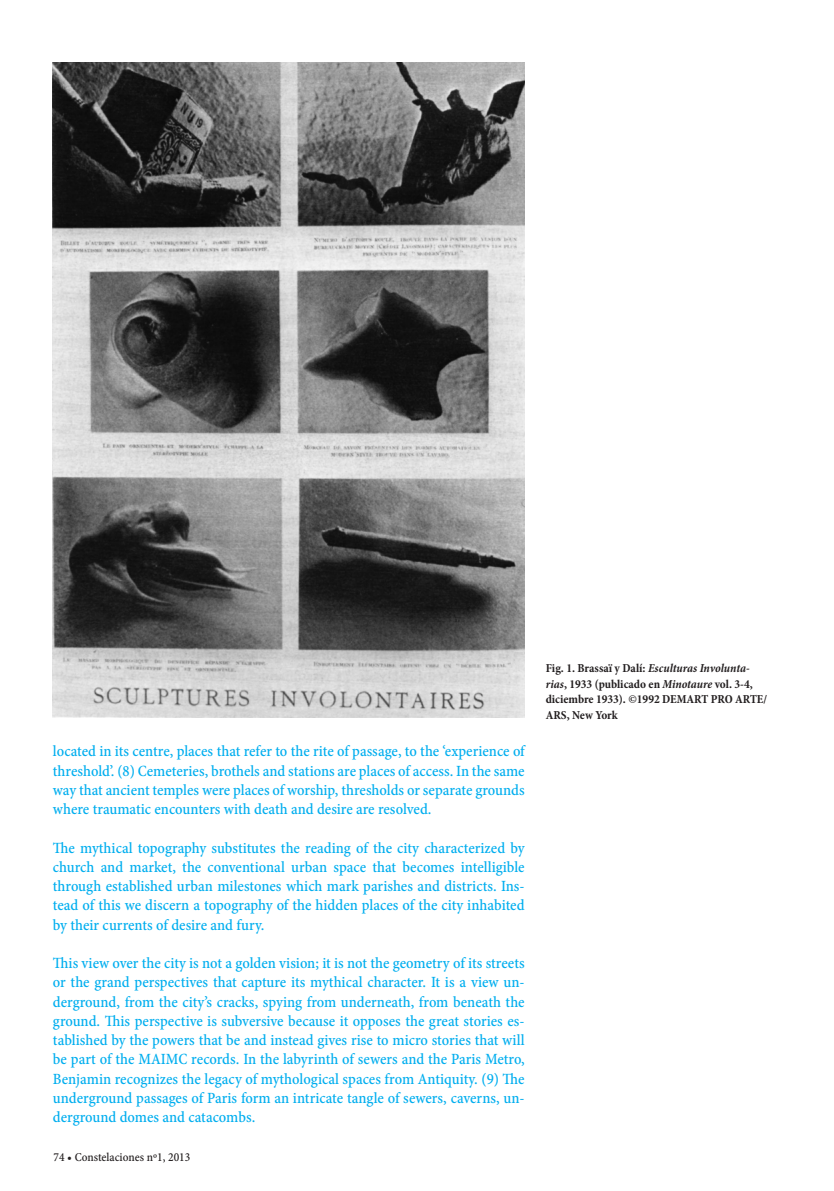
<style>
.page{position:relative;width:834px;height:1191px;background:#fff}
.page>*{position:absolute;margin:0;border:0;box-sizing:border-box;transform-origin:0 0}
.TEXTO_GENERAL_INGLÉS{font:15.75px/19.2px "Minion Pro Medium Cn Capt";color:#00aeef;text-align:justify}
.PIES_FOTO{font:700 condensed 12.25px/15.8px "Minion Pro";color:#231f20}
.t1{font:12.25px "Minion Pro Medium Cn Capt";color:#231f20}
.s1{font-style:italic}
</style>
<div class="page">
<img style="left:53px;top:63px;width:471px;height:655px">
<p class="TEXTO_GENERAL_INGLÉS" style="left:53px;top:741px;width:473px">located in its centre, places that refer to the rite of passage, to the ‘experience of threshold’. (8) Cemeteries, brothels and stations are places of access. In the same way that ancient temples were places of worship, thresholds or separate grounds where traumatic encounters with death and desire are resolved.</p>
<p class="TEXTO_GENERAL_INGLÉS" style="left:53px;top:838px;width:473px">The mythical topography substitutes the reading of the city characterized by church and market, the conventional urban space that becomes intelligible through established urban milestones which mark parishes and districts. Ins&shy;tead of this we discern a topography of the hidden places of the city inhabited by their currents of desire and fury.</p>
<p class="TEXTO_GENERAL_INGLÉS" style="left:53px;top:953px;width:473px">This view over the city is not a golden vision; it is not the geometry of its streets or the grand perspectives that capture its mythical character. It is a view un&shy;derground, from the city’s cracks, spying from underneath, from beneath the ground. This perspective is subversive because it opposes the great stories es&shy;tablished by the powers that be and instead gives rise to micro stories that will be part of the MAIMC records. In the labyrinth of sewers and the Paris Metro, Benjamin recognizes the legacy of mythological spaces from Antiquity. (9) The underground passages of Paris form an intricate tangle of sewers, caverns, un&shy;derground domes and catacombs.</p>
<p class="t1" style="left:54px;top:1148px;width:138px">74 • Constelaciones nº1, 2013</p>
<p class="PIES_FOTO" style="left:545px;top:660px;width:223px">Fig. 1. Brassaï y Dalí: <span class="s1">Esculturas Involunta&shy;rias</span>, 1933 (publicado en <span class="s1">Minotaure</span> vol. 3-4, diciembre 1933). ©1992 DEMART PRO ARTE/ ARS, New York</p>
</div>
